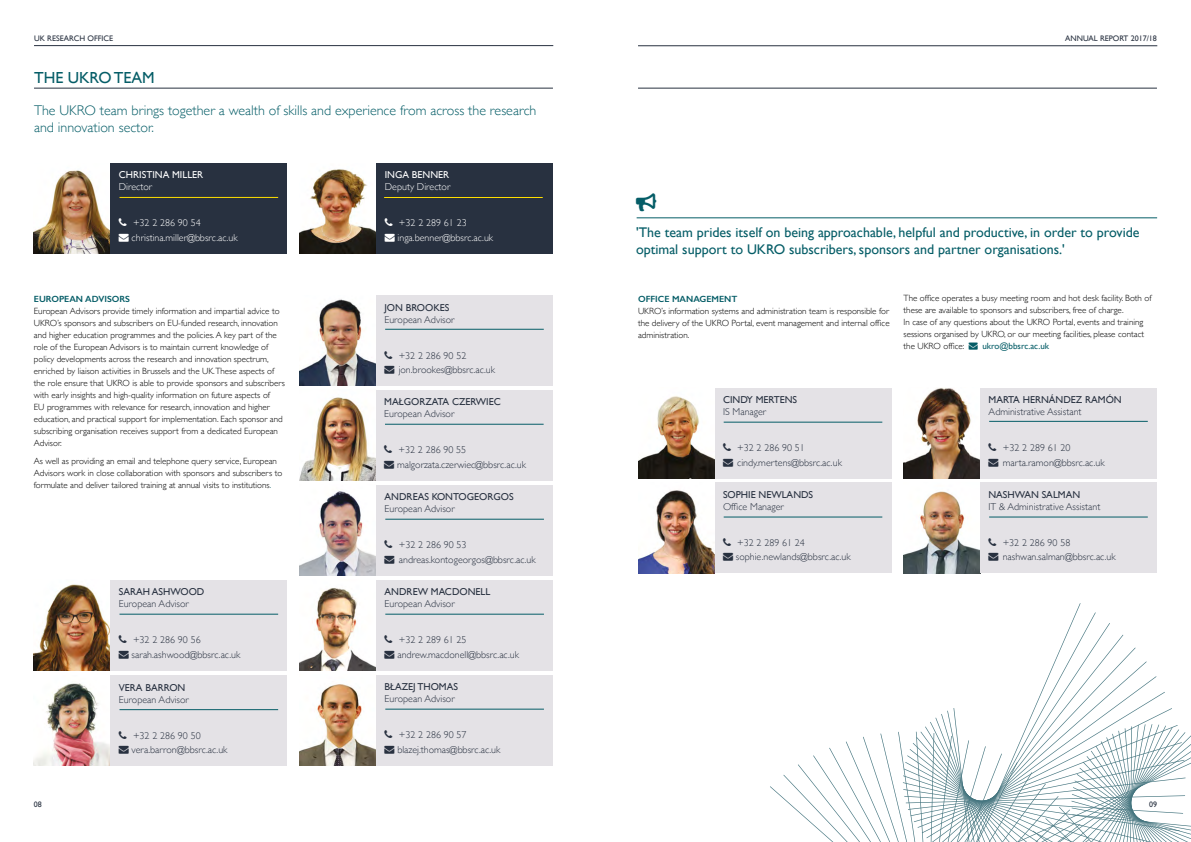
<style>
.page{position:relative;width:1191px;height:842px;background:#fff}
.page>*{position:absolute;margin:0;border:0;box-sizing:border-box;transform-origin:0 0}
.t1{font:18px "Font Awesome 5 Free Solid";color:#055d67}
.t2{font:16px "Gill Sans";color:#055d67}
.t3{font:14px/17px "Gill Sans";color:#055d67}
.t4{font:300 14px/17px "Gill Sans";color:#055d67}
.t5{font:300 10px "Gill Sans";color:#283140}
.t6{font:10px "Gill Sans";color:#283140}
.t7{font:300 10px "Gill Sans";color:#fff}
.t8{font:10px "Gill Sans";color:#fff}
.t9{font:10px "Minion Pro";color:#283140}
.t10{font:300 9px/12px "Gill Sans";color:#000}
.t11{font:600 9px "Gill Sans";color:#055d67}
.t12{font:8px "Gill Sans";color:#283140}
.t13{font:7.9px "Gill Sans";color:#283140}
.s1{color:#055d67}
.s2{font-weight:400;color:#055d67}
</style>
<div class="page">
<hr style="left:638px;top:46px;width:519px;height:1px;background:#283140">
<img style="left:34px;top:170px;width:76px;height:84px">
<div style="left:110px;top:163px;width:177px;height:91px;background:#283140"></div>
<hr style="left:119px;top:197px;width:159px;height:1px;background:#ffdf00">
<img style="left:300px;top:169px;width:76px;height:85px">
<div style="left:376px;top:163px;width:177px;height:91px;background:#283140"></div>
<hr style="left:384px;top:197px;width:159px;height:1px;background:#ffdf00">
<img style="left:299px;top:299px;width:77px;height:87px">
<div style="left:376px;top:295px;width:177px;height:91px;background:#e4e2e6"></div>
<hr style="left:385px;top:329px;width:159px;height:1px;background:#055d67">
<img style="left:299px;top:397px;width:77px;height:83px">
<div style="left:376px;top:390px;width:177px;height:90px;background:#e4e2e6"></div>
<hr style="left:385px;top:424px;width:158px;height:1px;background:#055d67">
<img style="left:300px;top:491px;width:76px;height:84px">
<div style="left:376px;top:485px;width:177px;height:90px;background:#e4e2e6"></div>
<hr style="left:385px;top:519px;width:159px;height:1px;background:#055d67">
<img style="left:300px;top:588px;width:76px;height:82px">
<div style="left:376px;top:580px;width:177px;height:90px;background:#e4e2e6"></div>
<hr style="left:385px;top:614px;width:159px;height:1px;background:#055d67">
<img style="left:300px;top:684px;width:76px;height:81px">
<div style="left:376px;top:675px;width:177px;height:90px;background:#e4e2e6"></div>
<hr style="left:385px;top:709px;width:159px;height:1px;background:#055d67">
<hr style="left:34px;top:45px;width:519px;height:1px;background:#283140">
<hr style="left:34px;top:88px;width:519px;height:1px;background:#283140">
<img style="left:34px;top:584px;width:76px;height:86px">
<div style="left:110px;top:580px;width:177px;height:90px;background:#e4e2e6"></div>
<hr style="left:119px;top:614px;width:159px;height:1px;background:#055d67">
<img style="left:34px;top:683px;width:76px;height:83px">
<div style="left:110px;top:675px;width:177px;height:91px;background:#e4e2e6"></div>
<hr style="left:119px;top:709px;width:159px;height:1px;background:#055d67">
<hr style="left:638px;top:88px;width:519px;height:1px;background:#283140">
<hr style="left:636px;top:218px;width:521px;height:1px;background:#055d67">
<svg style="left:770px;top:603px;width:421px;height:239px"></svg>
<img style="left:638px;top:396px;width:76px;height:82px">
<div style="left:714px;top:388px;width:177px;height:90px;background:#e4e2e6"></div>
<hr style="left:723px;top:422px;width:159px;height:1px;background:#055d67">
<img style="left:638px;top:490px;width:76px;height:83px">
<div style="left:714px;top:483px;width:177px;height:90px;background:#e4e2e6"></div>
<hr style="left:723px;top:517px;width:159px;height:1px;background:#055d67">
<img style="left:903px;top:491px;width:77px;height:82px">
<div style="left:980px;top:483px;width:177px;height:90px;background:#e4e2e6"></div>
<hr style="left:989px;top:517px;width:158px;height:1px;background:#055d67">
<img style="left:903px;top:388px;width:77px;height:90px">
<div style="left:980px;top:388px;width:177px;height:90px;background:#e4e2e6"></div>
<hr style="left:989px;top:421px;width:158px;height:1px;background:#055d67">
<p class="t12" style="left:34px;top:33px;width:81px">UK RESEARCH OFFICE</p>
<p class="t2" style="left:34px;top:68px;width:122px">THE UKRO TEAM</p>
<p class="t4" style="left:34px;top:101px;width:504px">The UKRO team brings together a wealth of skills and experience from across the research and innovation sector.</p>
<p class="t8" style="left:119px;top:169px;width:86px">CHRISTINA MILLER</p>
<p class="t7" style="left:119px;top:179px;width:35px">Director</p>
<p class="t7" style="left:133px;top:215px;width:69px">+32 2 286 90 54</p>
<p class="t7" style="left:119px;top:230px;width:120px">→ christina.miller@bbsrc.ac.uk</p>
<p class="t11" style="left:34px;top:294px;width:98px">EUROPEAN ADVISORS</p>
<p class="t10" style="left:34px;top:305px;width:253px">European Advisors provide timely information and impartial advice to UKRO’s sponsors and subscribers on EU-funded research, innovation and higher education programmes and the policies. A key part of the role of the European Advisors is to maintain current knowledge of policy developments across the research and innovation spectrum, enriched by liaison activities in Brussels and the UK.These aspects of the role ensure that UKRO is able to provide sponsors and subscribers with early insights and high-quality information on future aspects of<br>EU programmes with relevance for research, innovation and higher education, and practical support for implementation. Each sponsor and subscribing organisation receives support from a dedicated European Advisor.</p>
<p class="t10" style="left:34px;top:455px;width:250px">As well as providing an email and telephone query service, European<br>Advisors work in close collaboration with sponsors and subscribers to formulate and deliver tailored training at annual visits to institutions<span class="s1">.</span></p>
<p class="t6" style="left:119px;top:586px;width:87px">SARAH ASHWOOD</p>
<p class="t5" style="left:119px;top:596px;width:72px">European Advisor</p>
<p class="t5" style="left:133px;top:632px;width:69px">+32 2 286 90 56</p>
<p class="t5" style="left:119px;top:646px;width:123px">→ sarah.ashwood@bbsrc.ac.uk</p>
<p class="t6" style="left:119px;top:681px;width:68px">VERA BARRON</p>
<p class="t5" style="left:119px;top:691px;width:72px">European Advisor</p>
<p class="t5" style="left:133px;top:727px;width:69px">+32 2 286 90 50</p>
<p class="t5" style="left:119px;top:742px;width:110px">→ vera.barron@bbsrc.ac.uk</p>
<p class="t9" style="left:137px;top:701px;width:5px">˙</p>
<p class="t8" style="left:385px;top:169px;width:66px">INGA BENNER</p>
<p class="t7" style="left:385px;top:179px;width:67px">Deputy Director</p>
<p class="t7" style="left:399px;top:215px;width:69px">+32 2 289 61 23</p>
<p class="t7" style="left:385px;top:230px;width:110px">→ inga.benner@bbsrc.ac.uk</p>
<p class="t6" style="left:384px;top:301px;width:66px">JON BROOKES</p>
<p class="t5" style="left:384px;top:312px;width:72px">European Advisor</p>
<p class="t5" style="left:399px;top:348px;width:69px">+32 2 286 90 52</p>
<p class="t5" style="left:384px;top:362px;width:112px">→ jon.brookes@bbsrc.ac.uk</p>
<p class="t6" style="left:384px;top:396px;width:118px">MAŁGORZATA CZERWIEC</p>
<p class="t5" style="left:384px;top:406px;width:72px">European Advisor</p>
<p class="t5" style="left:398px;top:442px;width:69px">+32 2 286 90 55</p>
<p class="t5" style="left:384px;top:456px;width:143px">→ malgorzata.czerwiec@bbsrc.ac.uk</p>
<p class="t6" style="left:385px;top:491px;width:130px">ANDREAS KONTOGEORGOS</p>
<p class="t5" style="left:385px;top:501px;width:72px">European Advisor</p>
<p class="t5" style="left:399px;top:537px;width:69px">+32 2 286 90 53</p>
<p class="t5" style="left:385px;top:551px;width:153px">→ andreas.kontogeorgos@bbsrc.ac.uk</p>
<p class="t6" style="left:385px;top:586px;width:107px">ANDREW MACDONELL</p>
<p class="t5" style="left:385px;top:596px;width:72px">European Advisor</p>
<p class="t5" style="left:399px;top:632px;width:69px">+32 2 289 61 25</p>
<p class="t5" style="left:385px;top:646px;width:136px">→ andrew.macdonell@bbsrc.ac.uk</p>
<p class="t6" style="left:385px;top:681px;width:75px">BŁAZEJ THOMAS</p>
<p class="t5" style="left:385px;top:691px;width:72px">European Advisor</p>
<p class="t5" style="left:399px;top:727px;width:69px">+32 2 286 90 57</p>
<p class="t5" style="left:385px;top:741px;width:117px">→ blazej.thomas@bbsrc.ac.uk</p>
<p class="t12" style="left:1065px;top:33px;width:93px">ANNUAL REPORT 2017/18</p>
<p class="t1" style="left:636px;top:193px;width:22px">◆●●□■</p>
<p class="t3" style="left:636px;top:223px;width:505px">'The team prides itself on being approachable, helpful and productive, in order to provide optimal support to UKRO subscribers, sponsors and partner organisations.'</p>
<p class="t11" style="left:638px;top:294px;width:101px">OFFICE MANAGEMENT</p>
<p class="t10" style="left:638px;top:305px;width:253px;text-align:justify">UKRO’s information systems and administration team is responsible for the delivery of the UKRO Portal, event management and internal office administration.</p>
<p class="t10" style="left:903px;top:292px;width:249px">The office operates a busy meeting room and hot desk facility. Both of these are available to sponsors and subscribers, free of charge.</p>
<p class="t10" style="left:903px;top:316px;width:242px;text-align:justify">In case of any questions about the UKRO Portal, events and training sessions organised by UKRO, or our meeting facilities, please contact the UKRO office: <span class="s1">→</span> <span class="s2">ukro@bbsrc.ac.uk</span></p>
<p class="t6" style="left:723px;top:394px;width:76px">CINDY MERTENS</p>
<p class="t5" style="left:723px;top:404px;width:45px">IS Manager</p>
<p class="t5" style="left:737px;top:440px;width:69px">+32 2 286 90 51</p>
<p class="t5" style="left:723px;top:454px;width:120px">→ cindy.mertens@bbsrc.ac.uk</p>
<p class="t6" style="left:723px;top:489px;width:92px">SOPHIE NEWLANDS</p>
<p class="t5" style="left:723px;top:499px;width:62px">Office Manager</p>
<p class="t5" style="left:737px;top:535px;width:69px">+32 2 289 61 24</p>
<p class="t5" style="left:723px;top:549px;width:129px">→ sophie.newlands@bbsrc.ac.uk</p>
<p class="t6" style="left:988px;top:394px;width:135px">MARTA HERNÁNDEZ RAMÓN</p>
<p class="t5" style="left:988px;top:404px;width:94px">Administrative Assistant</p>
<p class="t5" style="left:1002px;top:440px;width:69px">+32 2 289 61 20</p>
<p class="t5" style="left:988px;top:454px;width:117px">→ marta.ramon@bbsrc.ac.uk</p>
<p class="t6" style="left:988px;top:489px;width:93px">NASHWAN SALMAN</p>
<p class="t5" style="left:988px;top:499px;width:113px">IT &amp; Administrative Assistant</p>
<p class="t5" style="left:1002px;top:535px;width:69px">+32 2 286 90 58</p>
<p class="t5" style="left:988px;top:549px;width:129px">→ nashwan.salman@bbsrc.ac.uk</p>
<p class="t13" style="left:34px;top:800px;width:9px">08</p>
<p class="t13" style="left:1149px;top:800px;width:9px">09</p>
</div>
